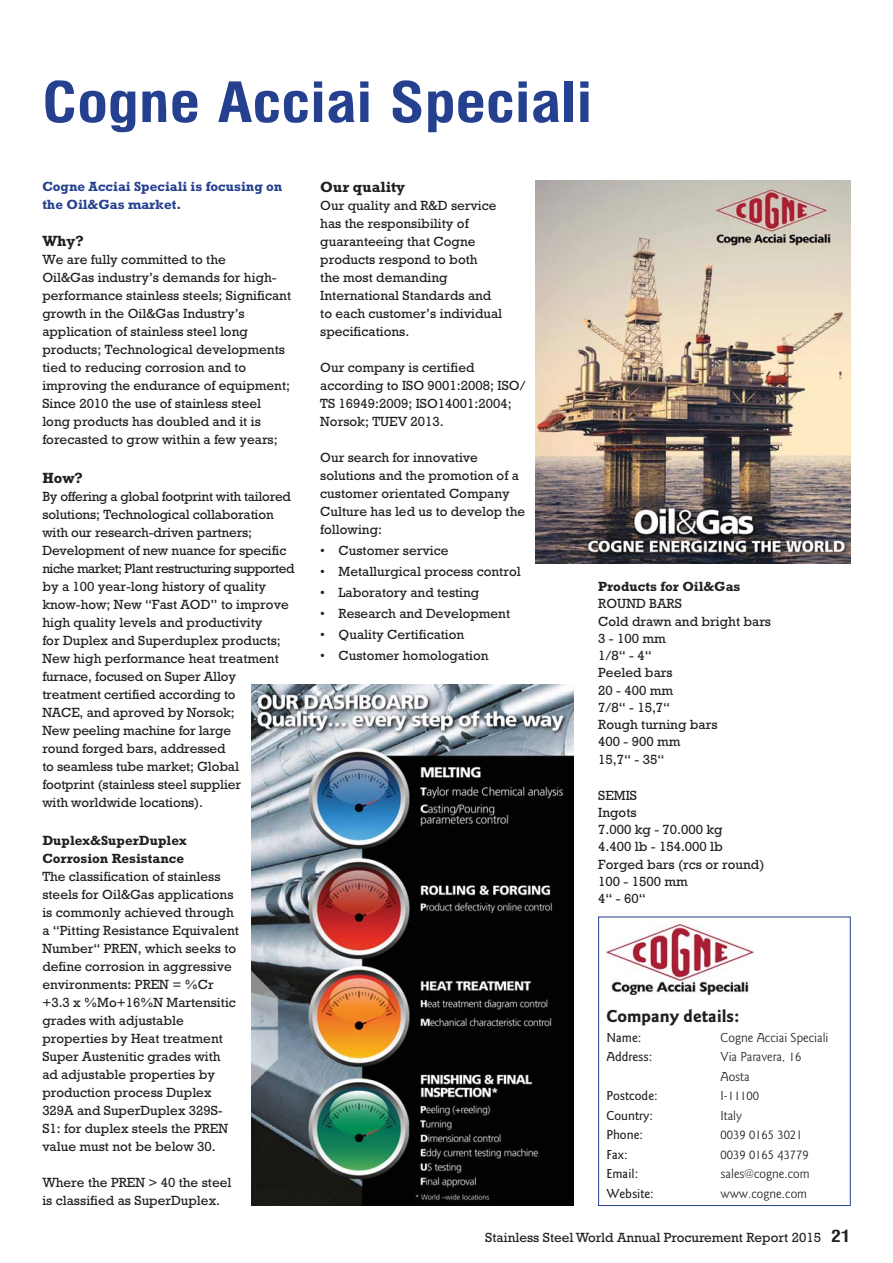
<style>
.page{position:relative;width:893px;height:1263px;background:#fff}
.page>*{position:absolute;margin:0;border:0;box-sizing:border-box;transform-origin:0 0}
.t1{font:700 54px "Milford";color:#25408e}
.t2{font:700 18px "Goudy Sans";color:#231f20}
.t3{font:700 15px "Rockwell";color:#231f20}
.t4{font:13.5px/18px "Rockwell";color:#231f20}
.t5{font:13.5px/19.5px "Goudy Sans";color:#231f20}
.t6{font:700 13.5px/18px "Rockwell";color:#231f20}
.t7{font:500 13.5px "Goudy Sans";color:#231f20}
.t8{font:700 13.5px/18px "Rockwell";color:#25408e}
.s1{font-family:"Milford";font-weight:700;font-size:16.5px}
</style>
<div class="page">
<div style="left:598px;top:917px;width:252px;height:289px;border:1px solid #25408e"></div>
<img style="left:606px;top:925px;width:147px;height:69px">
<img style="left:536px;top:180px;width:314px;height:383px">
<img style="left:251px;top:684px;width:322px;height:522px">
<h1 class="t1" style="left:42px;top:80px;width:551px">Cogne Acciai Speciali</h1>
<p class="t8" style="left:42px;top:178px;width:241px">Cogne Acciai Speciali is focusing on the Oil&amp;Gas market.</p>
<p class="t3" style="left:42px;top:236px;width:43px">Why?</p>
<p class="t4" style="left:42px;top:252px;width:250px">We are fully committed to the<br>Oil&amp;Gas industry’s demands for high&shy;performance stainless steels; Significant growth in the Oil&amp;Gas Industry’s application of stainless steel long products; Technological developments tied to reducing corrosion and to improving the endurance of equipment; Since 2010 the use of stainless steel long products has doubled and it is forecasted to grow within a few years;</p>
<p class="t3" style="left:42px;top:473px;width:42px">How?</p>
<p class="t4" style="left:42px;top:489px;width:254px">By offering a global footprint with tailored solutions; Technological collaboration with our research-driven partners; Development of new nuance for specific niche market; Plant restructuring supported by a 100 year-long history of quality know-how; New “Fast AOD” to improve high quality levels and productivity<br>for Duplex and Superduplex products; New high performance heat treatment furnace, focused on Super Alloy treatment certified according to<br>NACE, and aproved by Norsok;<br>New peeling machine for large<br>round forged bars, addressed<br>to seamless tube market; Global footprint (stainless steel supplier<br>with worldwide locations).</p>
<p class="t6" style="left:42px;top:832px;width:146px">Duplex&amp;SuperDuplex<br>Corrosion Resistance</p>
<p class="t4" style="left:42px;top:868px;width:198px">The classification of stainless steels for Oil&amp;Gas applications is commonly achieved through a “Pitting Resistance Equivalent<br>Number“ PREN, which seeks to define corrosion in aggressive environments: PREN = %Cr +3.3 x %Mo+16%N Martensitic grades with adjustable properties by Heat treatment<br>Super Austenitic grades with ad adjustable properties by production process Duplex<br>329A and SuperDuplex 329S-<br>S1: for duplex steels the PREN value must not be below 30.</p>
<p class="t4" style="left:42px;top:1174px;width:191px">Where the PREN &gt; 40 the steel is classified as SuperDuplex.</p>
<p class="t3" style="left:320px;top:182px;width:86px">Our quality</p>
<p class="t4" style="left:320px;top:198px;width:183px">Our quality and R&amp;D service has the responsibility of guaranteeing that Cogne products respond to both<br>the most demanding<br>International Standards and to each customer’s individual specifications.</p>
<p class="t4" style="left:320px;top:360px;width:207px">Our company is certified according to ISO 9001:2008; ISO/<br>TS 16949:2009; ISO14001:2004;<br>Norsok; TUEV 2013.</p>
<p class="t4" style="left:320px;top:450px;width:206px">Our search for innovative solutions and the promotion of a customer orientated Company<br>Culture has led us to develop the following:</p>
<p class="t4" style="left:320px;top:543px;width:130px">• Customer service</p>
<p class="t4" style="left:320px;top:564px;width:202px">• Metallurgical process control</p>
<p class="t4" style="left:320px;top:585px;width:161px">• Laboratory and testing</p>
<p class="t4" style="left:320px;top:606px;width:191px">• Research and Development</p>
<p class="t4" style="left:320px;top:627px;width:146px">• Quality Certification</p>
<p class="t4" style="left:320px;top:648px;width:170px">• Customer homologation</p>
<p class="t6" style="left:598px;top:579px;width:144px">Products for Oil&amp;Gas</p>
<p class="t4" style="left:598px;top:597px;width:174px;line-height:17.2px">ROUND BARS<br>Cold drawn and bright bars<br>3 - 100 mm<br>1/8“ - 4“<br>Peeled bars<br>20 - 400 mm<br>7/8“ - 15,7“<br>Rough turning bars<br>400 - 900 mm<br>15,7“ - 35“</p>
<p class="t4" style="left:598px;top:788px;width:168px;line-height:17.2px">SEMIS<br>Ingots<br>7.000 kg - 70.000 kg<br>4.400 lb - 154.000 lb<br>Forged bars (rcs or round)<br>100 - 1500 mm<br>4“ - 60“</p>
<h2 class="t2" style="left:606px;top:1009px;width:134px">Company details:</h2>
<p class="t7" style="left:606px;top:1032px;width:36px">Name:</p>
<p class="t5" style="left:720px;top:1028px;width:109px">Cogne Acciai Speciali</p>
<p class="t7" style="left:606px;top:1052px;width:47px">Address:</p>
<p class="t5" style="left:720px;top:1048px;width:82px">Via Paravera, 16<br>Aosta</p>
<p class="t7" style="left:606px;top:1091px;width:53px">Postcode:</p>
<p class="t5" style="left:720px;top:1087px;width:40px">I-11100</p>
<p class="t7" style="left:606px;top:1110px;width:48px">Country:</p>
<p class="t5" style="left:720px;top:1106px;width:23px">Italy</p>
<p class="t7" style="left:606px;top:1130px;width:38px">Phone:</p>
<p class="t5" style="left:720px;top:1126px;width:83px">0039 0165 3021</p>
<p class="t7" style="left:606px;top:1149px;width:23px">Fax:</p>
<p class="t5" style="left:720px;top:1145px;width:90px">0039 0165 43779</p>
<p class="t7" style="left:606px;top:1169px;width:33px">Email:</p>
<p class="t5" style="left:720px;top:1165px;width:91px">sales@cogne.com</p>
<p class="t7" style="left:606px;top:1188px;width:49px">Website:</p>
<p class="t5" style="left:720px;top:1184px;width:88px">www.cogne.com</p>
<p class="t4" style="left:485px;top:1230px;width:367px">Stainless Steel World Annual Procurement Report 2015 <span class="s1">21</span></p>
</div>
